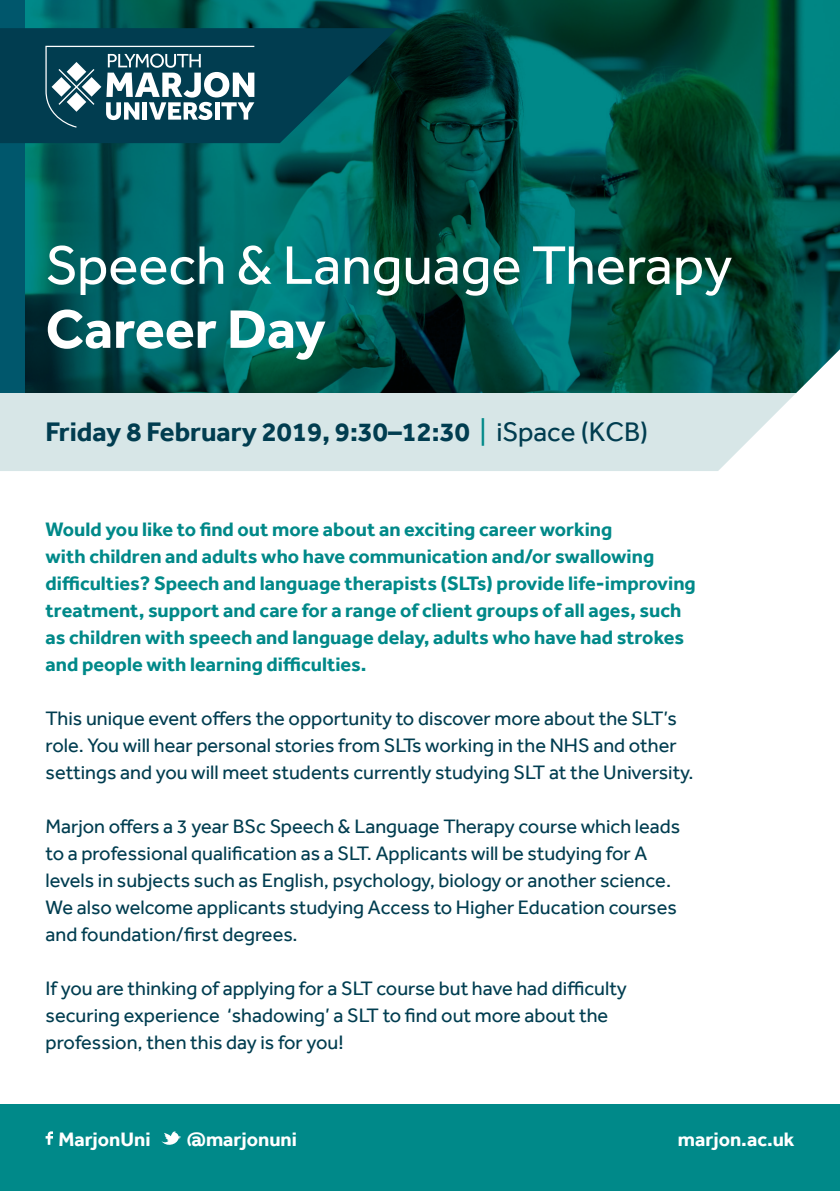
<style>
.page{position:relative;width:840px;height:1191px;background:#fff}
.page>*{position:absolute;margin:0;border:0;box-sizing:border-box;transform-origin:0 0}
.t1{font:56px "Effra";color:#fff}
.t2{font:700 56px "Effra";color:#fff}
.t3{font:700 27.6px "Effra";color:#013d50}
.t4{font:20px/27px "Effra";color:#013d50}
.t5{font:700 20px/27px "Effra";color:#008989}
.t6{font:700 20px "Effra";color:#fff}
.s1{font-weight:400;color:#008989}
.s2{font-weight:400}
</style>
<div class="page">
<div style="left:0;top:393px;width:705px;height:78px;background:#d7e6e7"></div>
<svg style="left:0;top:0;width:839px;height:393px;background:#00524c"></svg>
<div style="left:0;top:1104px;width:839px;height:87px;background:#008989"></div>
<svg style="left:46px;top:1131px;width:7px;height:13px"></svg>
<svg style="left:161px;top:1131px;width:20px;height:14px"></svg>
<svg style="left:705px;top:349px;width:134px;height:122px"></svg>
<svg style="left:0;top:28px;width:397px;height:115px;background:#014451"></svg>
<svg style="left:45px;top:46px;width:209px;height:82px"></svg>
<h1 class="t1" style="left:46px;top:232px;width:687px">Speech &amp; Language Therapy</h1>
<h1 class="t2" style="left:46px;top:295px;width:281px">Career Day</h1>
<h2 class="t3" style="left:46px;top:415px;width:603px">Friday 8 February 2019, 9:30–12:30 <span class="s1">|</span> <span class="s2">iSpace (KCB)</span></h2>
<p class="t5" style="left:46px;top:515px;width:651px">Would you like to find out more about an exciting career working<br>with children and adults who have communication and/or swallowing difficulties? Speech and language therapists (SLTs) provide life-improving treatment, support and care for a range of client groups of all ages, such as children with speech and language delay, adults who have had strokes and people with learning difficulties.</p>
<p class="t4" style="left:46px;top:704px;width:649px">This unique event offers the opportunity to discover more about the SLT’s role. You will hear personal stories from SLTs working in the NHS and other settings and you will meet students currently studying SLT at the University.</p>
<p class="t4" style="left:46px;top:812px;width:636px">Marjon offers a 3 year BSc Speech &amp; Language Therapy course which leads to a professional qualification as a SLT. Applicants will be studying for A levels in subjects such as English, psychology, biology or another science.<br>We also welcome applicants studying Access to Higher Education courses and foundation/first degrees.</p>
<p class="t4" style="left:46px;top:974px;width:582px">If you are thinking of applying for a SLT course but have had difficulty securing experience ‘shadowing’ a SLT to find out more about the profession, then this day is for you!</p>
<p class="t6" style="left:58px;top:1127px;width:94px">MarjonUni</p>
<p class="t6" style="left:187px;top:1127px;width:112px">@marjonuni</p>
<p class="t6" style="left:677px;top:1127px;width:118px">marjon.ac.uk</p>
</div>
